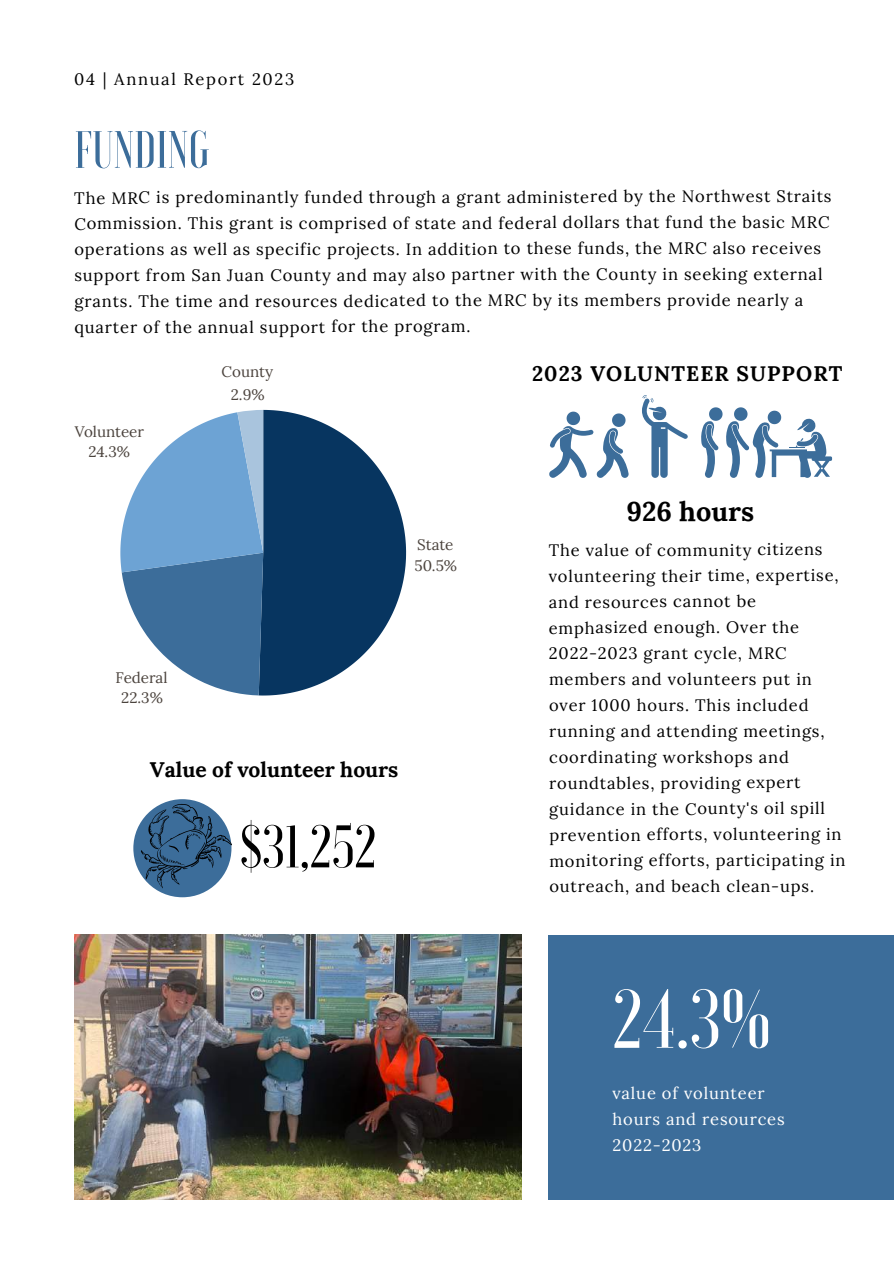
<style>
.page{position:relative;width:894px;height:1264px;background:#fff}
.page>*{position:absolute;margin:0;border:0;box-sizing:border-box;transform-origin:0 0}
.t1{font:500 82.65px "Voga";color:#fff}
.t2{font:500 60px "Voga";color:#000}
.t3{font:500 52.5px "Voga";color:#3c6d9a}
.t4{font:700 27px "Lora";color:#000}
.t5{font:700 21px "Lora";color:#000}
.t6{font:700 21px "Lora";letter-spacing:.045em;color:#000}
.t7{font:16.5px/26px "Lora";letter-spacing:.045em;color:#000}
.t8{font:16.5px/26px "Lora";letter-spacing:.045em;color:#fff}
.t9{font:16.5px "Lora";letter-spacing:.095em;color:#000}
.t10{font:15.15px/20px "Lora";color:#4b433d;text-align:center}
</style>
<div class="page">
<div style="left:548px;top:935px;width:345px;height:264px;background:#3c6d9a"></div>
<svg style="left:120px;top:410px;width:286px;height:285px"></svg>
<div style="left:133px;top:799px;width:98px;height:98px;background:#3c6d9a;border-radius:50%"></div>
<svg style="left:701px;top:407px;width:130px;height:71px"></svg>
<svg style="left:642px;top:395px;width:46px;height:83px"></svg>
<svg style="left:549px;top:411px;width:79px;height:67px"></svg>
<img style="left:74px;top:935px;width:447px;height:264px">
<svg style="left:141px;top:803px;width:91px;height:85px"></svg>
<p class="t9" style="left:74px;top:68px;width:221px">04 | Annual Report 2023</p>
<h3 class="t3" style="left:74px;top:123px;width:137px">FUNDING</h3>
<p class="t7" style="left:74px;top:184px;width:758px">The MRC is predominantly funded through a grant administered by the Northwest Straits Commission. This grant is comprised of state and federal dollars that fund the basic MRC operations as well as specific projects. In addition to these funds, the MRC also receives support from San Juan County and may also partner with the County in seeking external grants. The time and resources dedicated to the MRC by its members provide nearly a quarter of the annual support for the program.</p>
<p class="t10" style="left:75px;top:422px;width:71px">Volunteer<br>24.3%</p>
<p class="t10" style="left:221px;top:359px;width:53px;line-height:23.4px">County<br>2.9%</p>
<p class="t10" style="left:414px;top:534px;width:44px;line-height:20.9px;text-align:left">State<br>50.5%</p>
<p class="t10" style="left:116px;top:667px;width:53px">Federal<br>22.3%</p>
<p class="t5" style="left:150px;top:755px;width:250px">Value of volunteer hours</p>
<h2 class="t2" style="left:240px;top:816px;width:138px">$31,252</h2>
<p class="t6" style="left:532px;top:360px;width:312px">2023 VOLUNTEER SUPPORT</p>
<h3 class="t4" style="left:626px;top:494px;width:129px">926 hours</h3>
<p class="t7" style="left:548px;top:536px;width:298px">The value of community citizens volunteering their time, expertise, and resources cannot be emphasized enough. Over the<br>2022-2023 grant cycle, MRC members and volunteers put in over 1000 hours. This included running and attending meetings, coordinating workshops and roundtables, providing expert guidance in the County's oil spill prevention efforts, volunteering in monitoring efforts, participating in outreach, and beach clean-ups.</p>
<h1 class="t1" style="left:612px;top:977px;width:160px">24.3%</h1>
<p class="t8" style="left:612px;top:1080px;width:174px">value of volunteer hours and resources<br>2022-2023</p>
</div>
